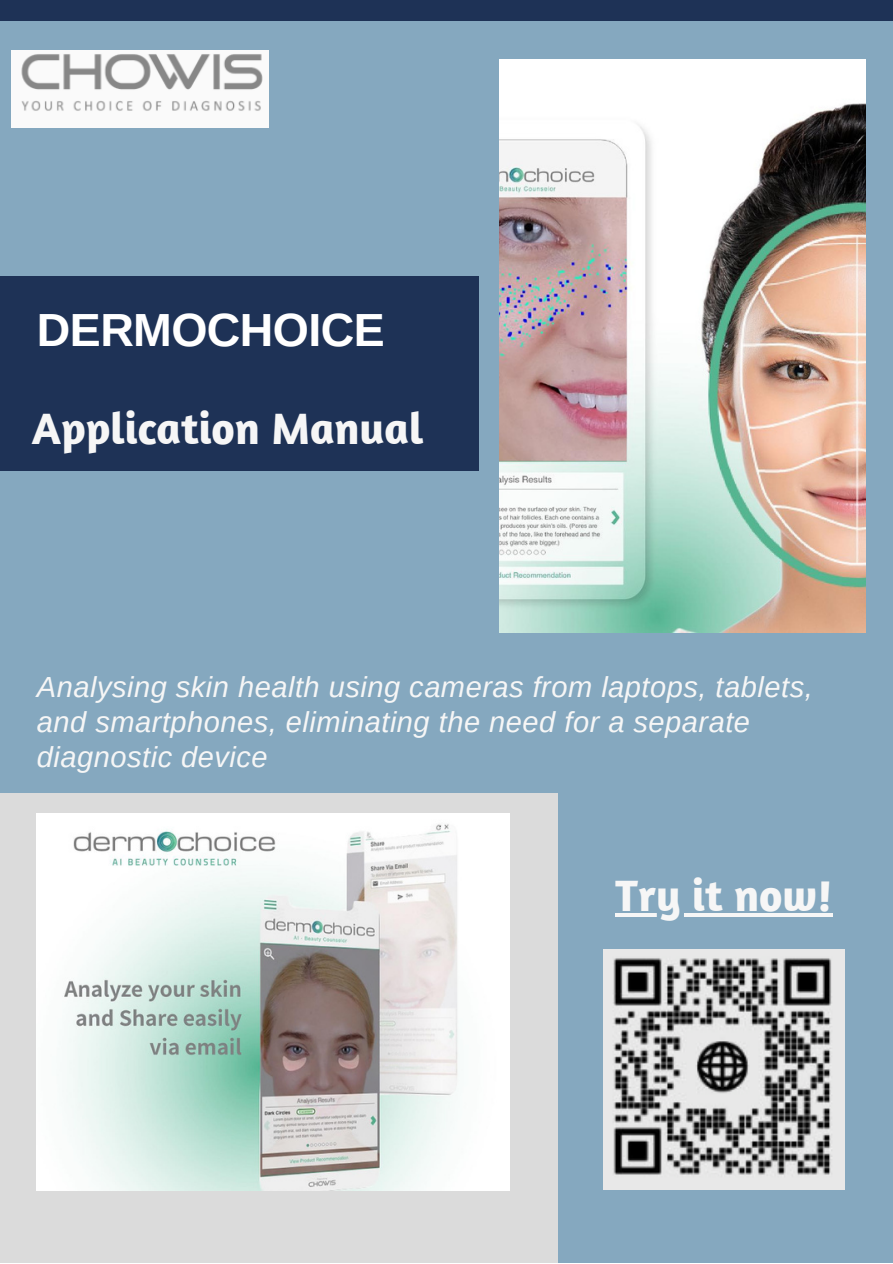
<style>
.page{position:relative;width:893px;height:1264px;background:#fff}
.page>*{position:absolute;margin:0;border:0;box-sizing:border-box;transform-origin:0 0}
.t1{font:700 46.5px "Arimo";letter-spacing:-.015em;color:#fff}
.t2{font:700 45px "Amaranth";color:#f6f6f6}
.t3{font:italic 29.1px/34.8px "Arimo";letter-spacing:.015em;color:#f6f6f6}
</style>
<div class="page">
<div style="left:0;top:0;width:892px;height:1262px;background:#85a8bf"></div>
<img style="left:499px;top:60px;width:366px;height:572px">
<div style="left:0;top:793px;width:557px;height:469px;background:#dbdbdb"></div>
<div style="left:0;top:276px;width:479px;height:195px;background:#1e3256"></div>
<img style="left:11px;top:50px;width:258px;height:78px">
<img style="left:37px;top:814px;width:472px;height:376px">
<div style="left:0;top:0;width:892px;height:21px;background:#1e3256"></div>
<img style="left:603px;top:949px;width:241px;height:240px">
<hr style="left:615px;top:913px;width:217px;height:3px;background:#f6f6f6">
<p class="t1" style="left:37px;top:304px;width:349px">DERMOCHOICE</p>
<p class="t2" style="left:32px;top:400px;width:393px">Application Manual</p>
<p class="t3" style="left:37px;top:669px;width:777px">Analysing skin health using cameras from laptops, tablets, and smartphones, eliminating the need for a separate diagnostic device</p>
<p class="t2" style="left:615px;top:867px;width:218px">Try it now!</p>
</div>
